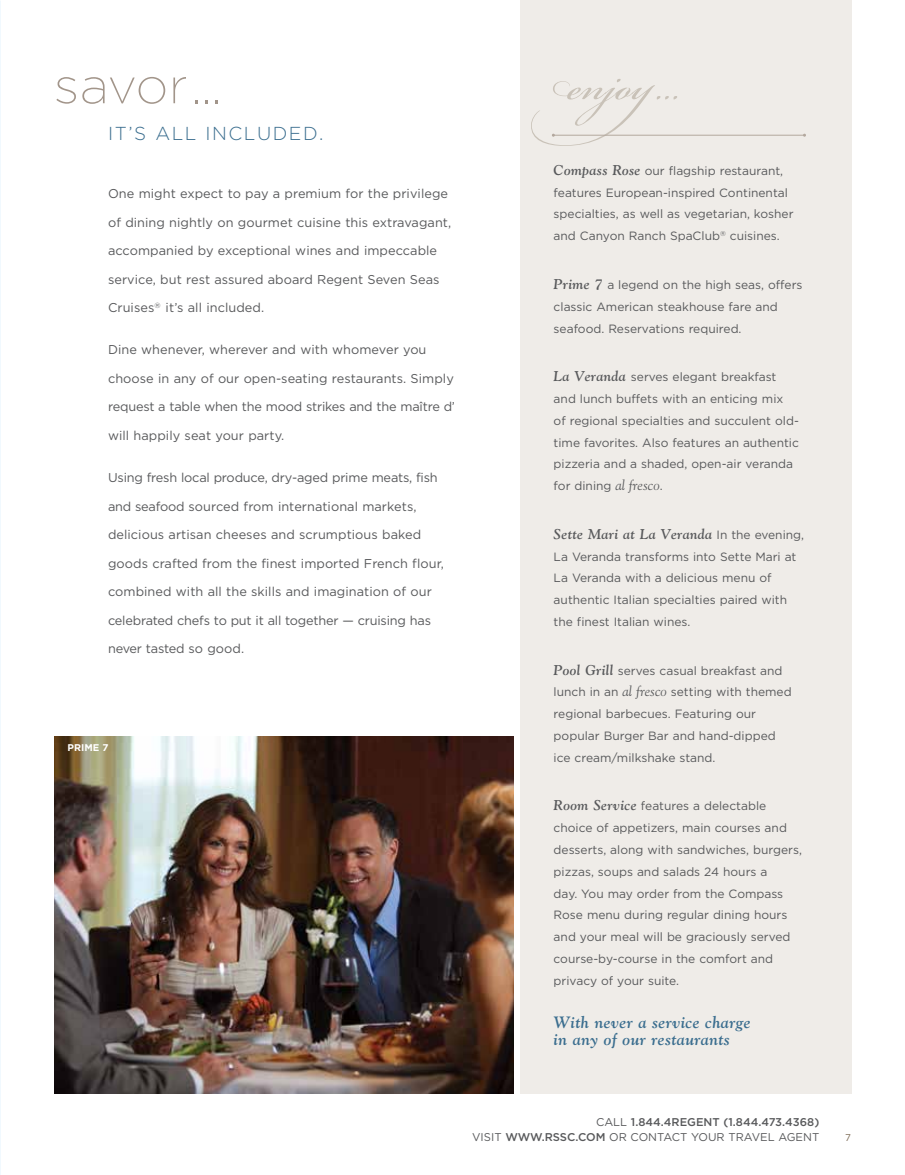
<style>
.page{position:relative;width:905px;height:1175px;background:#fff}
.page>*{position:absolute;margin:0;border:0;box-sizing:border-box;transform-origin:0 0}
.t1{font:66px "Bickham Script Pro";color:#c9c2b8}
.t2{font:200 51px "Gotham";letter-spacing:-.005em;color:#a2958a}
.t3{font:300 18.75px "Gotham";letter-spacing:.08em;color:#3b6e8f}
.t4{font:italic 700 16.5px/16.5px "Goudy Old Style BT";letter-spacing:.025em;color:#3b6e8f}
.t5{font:italic 700 14.25px "Goudy Old Style BT";letter-spacing:.025em;color:#58595b}
.t6{font:12.75px "Gotham";letter-spacing:.005em;color:#58595b}
.t7{font:12.75px "Gotham";letter-spacing:-.015em;color:#58595b}
.t8{font:12px/21.8px "Gotham";color:#58595b}
.t9{font:500 11.25px/15px "Gotham";color:#58595b;text-align:right}
.t10{font:700 9.75px "Gotham";color:#fff}
.t11{font:9.75px "Gotham";color:#7c6a55}
.s1{font-family:"Goudy Old Style BT";font-weight:700;font-style:italic;font-size:14.25px}
.s2{font-family:"Goudy Italic Os F";font-size:14.25px}
.s3{font-family:"Gotham";font-weight:400;font-style:normal;font-size:12px}
.s4{font-weight:400}
</style>
<div class="page">
<img style="left:0;top:0;width:1px;height:1174px">
<div style="left:520px;top:0;width:331px;height:1094px;background:#efece8"></div>
<hr style="left:553px;top:135px;width:251px;height:1px;background:#b3a89e">
<img style="left:54px;top:736px;width:459px;height:358px">
<h2 class="t2" style="left:54px;top:58px;width:169px">savor ...</h2>
<h3 class="t3" style="left:54px;top:123px;width:19px">IT</h3>
<h3 class="t3" style="left:128px;top:123px;width:197px">’S ALL INCLUDED.</h3>
<p class="t6" style="left:108px;top:187px;width:341px">One might expect to pay a premium for the privilege</p>
<p class="t6" style="left:108px;top:215px;width:345px">of dining nightly on gourmet cuisine this extravagant,</p>
<p class="t6" style="left:108px;top:244px;width:330px">accompanied by exceptional wines and impeccable</p>
<p class="t6" style="left:108px;top:272px;width:333px">service, but rest assured aboard Regent Seven Seas</p>
<p class="t6" style="left:108px;top:301px;width:157px">Cruises<sup>®</sup> it’s all included.</p>
<p class="t6" style="left:108px;top:343px;width:320px">Dine whenever, wherever and with whomever you</p>
<p class="t6" style="left:108px;top:371px;width:347px">choose in any of our open-seating restaurants. Simply</p>
<p class="t7" style="left:108px;top:400px;width:348px">request a table when the mood strikes and the maître d’</p>
<p class="t6" style="left:108px;top:428px;width:178px">will happily seat your party.</p>
<p class="t7" style="left:108px;top:470px;width:331px">Using fresh local produce, dry-aged prime meats, fish</p>
<p class="t6" style="left:108px;top:499px;width:310px">and seafood sourced from international markets,</p>
<p class="t6" style="left:108px;top:527px;width:314px">delicious artisan cheeses and scrumptious baked</p>
<p class="t6" style="left:108px;top:556px;width:337px">goods crafted from the finest imported French flour,</p>
<p class="t6" style="left:108px;top:584px;width:325px">combined with all the skills and imagination of our</p>
<p class="t7" style="left:108px;top:613px;width:324px">celebrated chefs to put it all together — cruising has</p>
<p class="t7" style="left:108px;top:641px;width:138px">never tasted so good.</p>
<p class="t10" style="left:68px;top:741px;width:14px">PRIME</p>
<p class="t10" style="left:103px;top:741px;width:8px">7</p>
<h1 class="t1" style="left:553px;top:37px;width:205px">enjoy…</h1>
<p class="t8" style="left:553px;top:160px;width:241px"><span class="s1">Compass Rose</span> our flagship restaurant, features European-inspired Continental specialties, as well as vegetarian, kosher and Canyon Ranch SpaClub<sup>®</sup> cuisines.</p>
<p class="t8" style="left:553px;top:274px;width:250px"><span class="s1">Prime 7</span> a legend on the high seas, offers classic American steakhouse fare and seafood. Reservations required.</p>
<p class="t8" style="left:553px;top:366px;width:247px"><span class="s1">La Veranda</span> serves elegant breakfast and lunch buffets with an enticing mix<br>of regional specialties and succulent old&shy;time favorites. Also features an authentic pizzeria and a shaded, open-air veranda for dining <span class="s2">al fresco</span>.</p>
<p class="t5" style="left:553px;top:525px;width:252px">Sette Mari at La Veranda <span class="s3">I n the evening,</span></p>
<p class="t8" style="left:553px;top:545px;width:244px">La Veranda transforms into Sette Mari at La Veranda with a delicious menu of authentic Italian specialties paired with the finest Italian wines.</p>
<p class="t8" style="left:553px;top:659px;width:239px"><span class="s1">Pool Grill</span> serves casual breakfast and lunch in an <span class="s2">al fresco</span> setting with themed regional barbecues. Featuring our popular Burger Bar and hand-dipped ice cream/milkshake stand.</p>
<p class="t8" style="left:553px;top:795px;width:250px"><span class="s1">Room Service</span> features a delectable choice of appetizers, main courses and desserts, along with sandwiches, burgers, pizzas, soups and salads 24 hours a<br>day. You may order from the Compass Rose menu during regular dining hours and your meal will be graciously served course-by-course in the comfort and privacy of your suite.</p>
<h3 class="t4" style="left:553px;top:1013px;width:198px">With never a service charge in any of our restaurants</h3>
<p class="t9" style="left:472px;top:1114px;width:349px"><span class="s4">call</span> 1.844.4REGENT (1.844.473.4368)<br><span class="s4">VISIT</span> WwW.RSSC.COM <span class="s4">or contact your travel agent</span></p>
<p class="t11" style="left:845px;top:1132px;width:7px">7</p>
</div>
